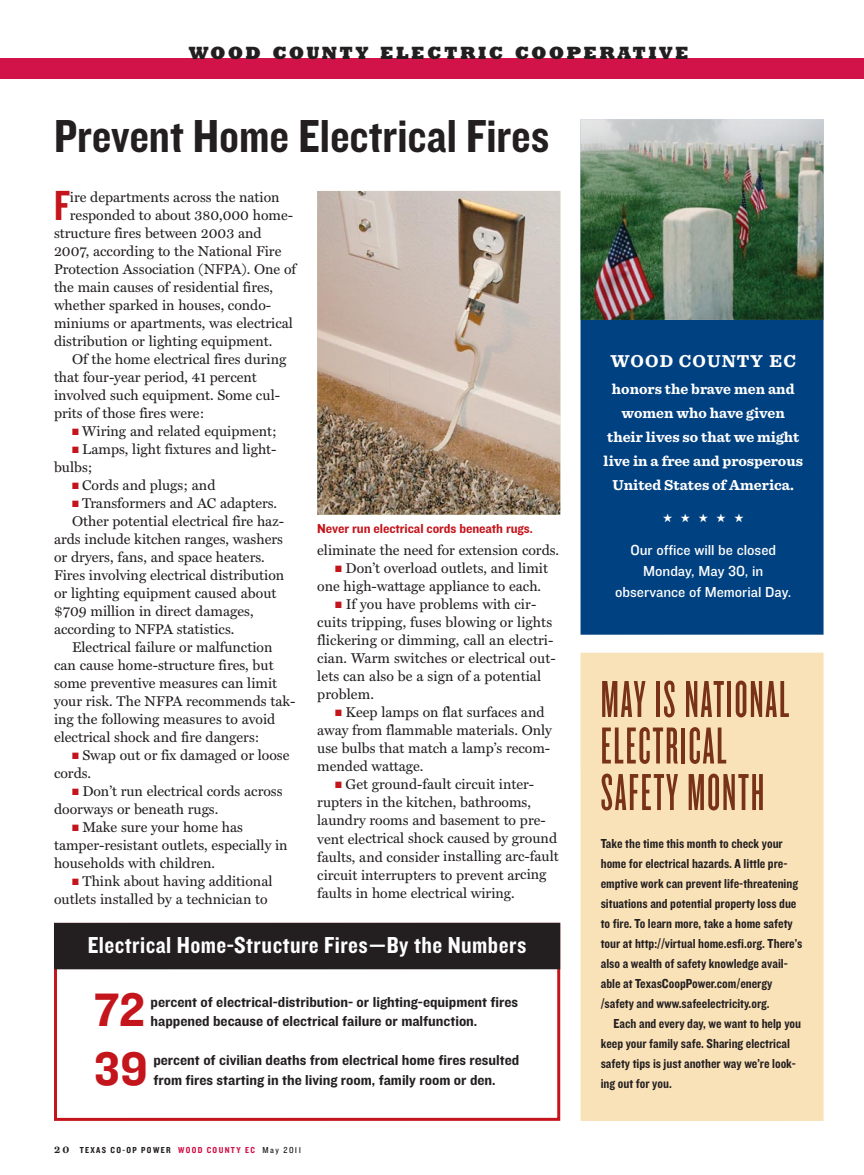
<style>
.page{position:relative;width:864px;height:1175px;background:#fff}
.page>*{position:absolute;margin:0;border:0;box-sizing:border-box;transform-origin:0 0}
.t1{font:54px/46.5px "Knockout HTF46 Flyweight";letter-spacing:.035em;color:#783215}
.t2{font:48.6px "Knockout HTF51 Middleweight";color:#c4151c}
.t3{font:48px "Knockout HTF50 Welterweight";color:#231f20}
.t4{font:43.65px "Knockout HTF49 Liteweight";color:#c4151c}
.t5{font:24px "Knockout HTF50 Welterweight";letter-spacing:.02em;color:#fff}
.t6{font:800 18px "Rockwell Std";letter-spacing:.14em;color:#231f20}
.t7{font:700 18px "Sentinel";letter-spacing:.06em;color:#fff}
.t8{font:15px/19.5px "Knockout HTF51 Middleweight";color:#231f20}
.t9{font:700 15px/24px "Sentinel";color:#fff;text-align:center}
.t10{font:15px/21px "Knockout HTF31 Junior Middlewt";color:#fff;text-align:center}
.t11{font:14.25px "Miller Text";color:#231f20}
.t12{font:13.5px/20px "Knockout HTF50 Welterweight";color:#231f20}
.t13{font:13.5px "Knockout HTF51 Middleweight";letter-spacing:-.005em;color:#c4151c}
.t14{font:12px "Zapf Dingbats ITC";color:#fff}
.t15{font:9px "Knockout HTF50 Welterweight";letter-spacing:.15em;color:#231f20}
.s1{font-family:"Knockout HTF31 Junior Middlewt";font-size:13.5px;color:#c4151c}
.s2{font-family:"Miller Text";font-weight:700;font-size:10.5px}
.s3{color:#d11349}
.s4{font-family:"Knockout HTF30 Junior Welterwt"}
</style>
<div class="page">
<div style="left:581px;top:652px;width:243px;height:468px;background:#f9e1b8"></div>
<div style="left:0;top:58px;width:864px;height:21px;background:#d11349"></div>
<div style="left:54px;top:922px;width:506px;height:198px;border:3px solid #c4151c"></div>
<img style="left:317px;top:191px;width:243px;height:323px">
<div style="left:54px;top:922px;width:506px;height:47px;background:#231f20"></div>
<div style="left:581px;top:119px;width:243px;height:515px;background:#004181"></div>
<img style="left:581px;top:119px;width:243px;height:201px">
<p class="t6" style="left:189px;top:42px;width:502px">WOOD COUNTY ELECTRIC COOPERATIVE</p>
<h3 class="t3" style="left:54px;top:120px;width:497px">Prevent Home Electrical Fires</h3>
<h3 class="t4" style="left:54px;top:191px;width:18px">F</h3>
<p class="t11" style="left:70px;top:191px;width:211px">ire departments across the nation</p>
<p class="t11" style="left:70px;top:209px;width:225px">responded to about 380,000 home-</p>
<p class="t11" style="left:54px;top:227px;width:209px">structure fires between 2003 and</p>
<p class="t11" style="left:54px;top:245px;width:229px">2007, according to the National Fire</p>
<p class="t11" style="left:54px;top:263px;width:244px">Protection Association (NFPA). One of</p>
<p class="t11" style="left:54px;top:281px;width:221px">the main causes of residential fires,</p>
<p class="t11" style="left:54px;top:299px;width:219px">whether sparked in houses, condo-</p>
<p class="t11" style="left:54px;top:317px;width:240px">miniums or apartments, was electrical</p>
<p class="t11" style="left:54px;top:335px;width:220px">distribution or lighting equipment.</p>
<p class="t11" style="left:72px;top:353px;width:216px">Of the home electrical fires during</p>
<p class="t11" style="left:54px;top:371px;width:204px">that four-year period, 41 percent</p>
<p class="t11" style="left:54px;top:389px;width:228px">involved such equipment. Some cul-</p>
<p class="t11" style="left:54px;top:407px;width:152px">prits of those fires were:</p>
<p class="t11" style="left:72px;top:425px;width:206px"><span class="s1">≠</span> Wiring and related equipment;</p>
<p class="t11" style="left:72px;top:443px;width:206px"><span class="s1">≠</span> Lamps, light fixtures and light-</p>
<p class="t11" style="left:54px;top:461px;width:40px">bulbs;</p>
<p class="t11" style="left:72px;top:479px;width:145px"><span class="s1">≠</span> Cords and plugs; and</p>
<p class="t11" style="left:72px;top:497px;width:207px"><span class="s1">≠</span> Transformers and AC adapters.</p>
<p class="t11" style="left:72px;top:515px;width:213px">Other potential electrical fire haz-</p>
<p class="t11" style="left:54px;top:533px;width:230px">ards include kitchen ranges, washers</p>
<p class="t11" style="left:54px;top:551px;width:212px">or dryers, fans, and space heaters.</p>
<p class="t11" style="left:54px;top:569px;width:232px">Fires involving electrical distribution</p>
<p class="t11" style="left:54px;top:587px;width:224px">or lighting equipment caused about</p>
<p class="t11" style="left:54px;top:605px;width:201px">$709 million in direct damages,</p>
<p class="t11" style="left:54px;top:623px;width:182px">according to NFPA statistics.</p>
<p class="t11" style="left:72px;top:641px;width:202px">Electrical failure or malfunction</p>
<p class="t11" style="left:54px;top:659px;width:221px">can cause home-structure fires, but</p>
<p class="t11" style="left:54px;top:677px;width:225px">some preventive measures can limit</p>
<p class="t11" style="left:54px;top:695px;width:243px">your risk. The NFPA recommends tak-</p>
<p class="t11" style="left:54px;top:713px;width:223px">ing the following measures to avoid</p>
<p class="t11" style="left:54px;top:731px;width:207px">electrical shock and fire dangers:</p>
<p class="t11" style="left:72px;top:749px;width:219px"><span class="s1">≠</span> Swap out or fix damaged or loose</p>
<p class="t11" style="left:54px;top:767px;width:39px">cords.</p>
<p class="t11" style="left:72px;top:785px;width:212px"><span class="s1">≠</span> Don’t run electrical cords across</p>
<p class="t11" style="left:54px;top:803px;width:166px">doorways or beneath rugs.</p>
<p class="t11" style="left:72px;top:821px;width:172px"><span class="s1">≠</span> Make sure your home has</p>
<p class="t11" style="left:54px;top:839px;width:235px">tamper-resistant outlets, especially in</p>
<p class="t11" style="left:54px;top:857px;width:163px">households with children.</p>
<p class="t11" style="left:72px;top:875px;width:202px"><span class="s1">≠</span> Think about having additional</p>
<p class="t11" style="left:54px;top:893px;width:215px">outlets installed by a technician to</p>
<p class="t13" style="left:317px;top:524px;width:217px">Never run electrical cords beneath rugs.</p>
<p class="t11" style="left:317px;top:545px;width:243px">eliminate the need for extension cords.</p>
<p class="t11" style="left:335px;top:563px;width:214px"><span class="s1">≠</span> Don’t overload outlets, and limit</p>
<p class="t11" style="left:317px;top:581px;width:225px">one high-wattage appliance to each.</p>
<p class="t11" style="left:335px;top:599px;width:203px"><span class="s1">≠</span> If you have problems with cir-</p>
<p class="t11" style="left:317px;top:617px;width:236px">cuits tripping, fuses blowing or lights</p>
<p class="t11" style="left:317px;top:635px;width:238px">flickering or dimming, call an electri-</p>
<p class="t11" style="left:317px;top:653px;width:240px">cian. Warm switches or electrical out-</p>
<p class="t11" style="left:317px;top:671px;width:225px">lets can also be a sign of a potential</p>
<p class="t11" style="left:317px;top:689px;width:58px">problem.</p>
<p class="t11" style="left:335px;top:707px;width:211px"><span class="s1">≠</span> Keep lamps on flat surfaces and</p>
<p class="t11" style="left:317px;top:725px;width:236px">away from flammable materials. Only</p>
<p class="t11" style="left:317px;top:743px;width:235px">use bulbs that match a lamp’s recom-</p>
<p class="t11" style="left:317px;top:761px;width:108px">mended wattage.</p>
<p class="t11" style="left:335px;top:779px;width:200px"><span class="s1">≠</span> Get ground-fault circuit inter-</p>
<p class="t11" style="left:317px;top:797px;width:215px">rupters in the kitchen, bathrooms,</p>
<p class="t11" style="left:317px;top:815px;width:230px">laundry rooms and basement to pre-</p>
<p class="t11" style="left:317px;top:833px;width:241px">vent electrical shock caused by ground</p>
<p class="t11" style="left:317px;top:851px;width:243px">faults, and consider installing arc-fault</p>
<p class="t11" style="left:317px;top:869px;width:231px">circuit interrupters to prevent arcing</p>
<p class="t11" style="left:317px;top:887px;width:199px">faults in home electrical wiring.</p>
<h3 class="t5" style="left:88px;top:937px;width:440px">Electrical Home-Structure Fires—By the Numbers</h3>
<h2 class="t2" style="left:94px;top:994px;width:53px">72</h2>
<p class="t8" style="left:151px;top:993px;width:369px">percent of electrical-distribution- or lighting-equipment fires happened because of electrical failure or malfunction.</p>
<h2 class="t2" style="left:94px;top:1052px;width:55px">39</h2>
<p class="t8" style="left:153px;top:1051px;width:367px">percent of civilian deaths from electrical home fires resulted from fires starting in the living room, family room or den.</p>
<p class="t15" style="left:54px;top:1146px;width:248px"><span class="s2">20</span> TEXAS CO-OP POWER <span class="s3">WOOD COUNTY EC</span> <span class="s4">May 2011</span></p>
<p class="t7" style="left:611px;top:354px;width:187px">WOOD COUNTY EC</p>
<p class="t9" style="left:604px;top:379px;width:201px">honors the brave men and women who have given their lives so that we might live in a free and prosperous<br>United States of America.</p>
<p class="t14" style="left:663px;top:512px;width:83px">★ ★ ★ ★ ★</p>
<p class="t10" style="left:615px;top:540px;width:178px">Our office will be closed<br>Monday, May 30, in observance of Memorial Day.</p>
<h1 class="t1" style="left:601px;top:680px;width:190px">MAY IS NATIONAL<br>ELECTRICAL<br>SAFETY MONTH</h1>
<p class="t12" style="left:601px;top:834px;width:203px">Take the time this month to check your home for electrical hazards. A little pre&shy;emptive work can prevent life-threatening situations and potential property loss due to fire. To learn more, take a home safety tour at http://virtual home.esfi.org. There’s also a wealth of safety knowledge avail&shy;able at TexasCoopPower.com/energy /safety and www.safeelectricity.org.</p>
<p class="t12" style="left:601px;top:1014px;width:202px;text-indent:13px">Each and every day, we want to help you keep your family safe. Sharing electrical safety tips is just another way we’re look&shy;ing out for you.</p>
</div>
